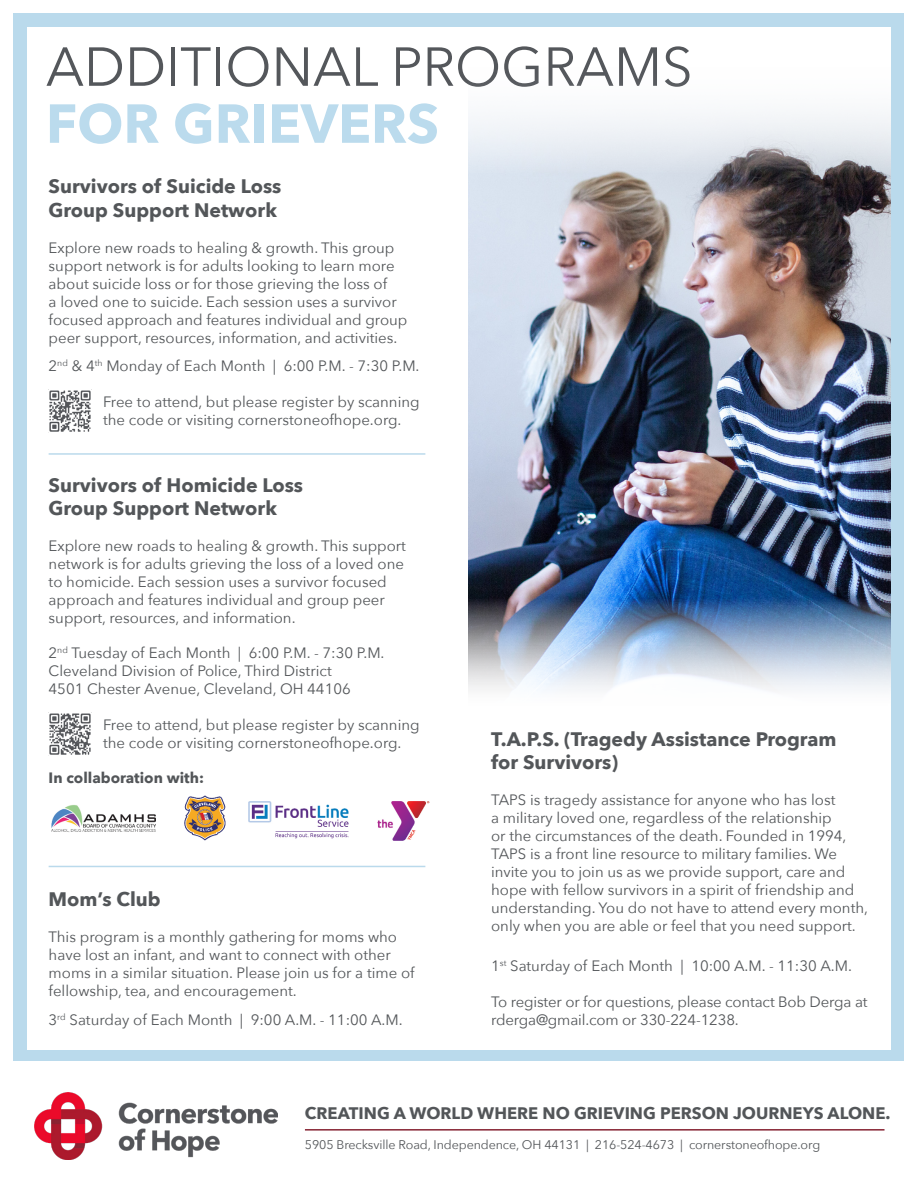
<style>
.page{position:relative;width:918px;height:1188px;background:#fff}
.page>*{position:absolute;margin:0;border:0;box-sizing:border-box;transform-origin:0 0}
.t1{font:54.3px/57px "Avenir Next";color:#54575b}
.t2{font:700 19.5px/23.4px "Avenir Next";color:#535659}
.t3{font:700 16.65px "Avenir Next";color:#535659}
.t4{font:15px/18px "Avenir Next";color:#535659}
.t5{font:700 15px "Avenir Next";color:#535659}
.t6{font:12.45px "Avenir Next";letter-spacing:-.01em;color:#535659}
.s1{font-weight:700;color:#bbdbed}
</style>
<div class="page">
<div style="left:14px;top:13px;width:890px;height:1048px;background:#badaec"></div>
<div style="left:27px;top:27px;width:864px;height:1023px;background:#fff"></div>
<img style="left:34px;top:1092px;width:243px;height:68px">
<hr style="left:305px;top:1129px;width:580px;height:2px;background:#862333">
<img style="left:49px;top:390px;width:42px;height:42px">
<img style="left:468px;top:113px;width:423px;height:577px">
<hr style="left:49px;top:453px;width:376px;height:2px;background:#badaec">
<hr style="left:49px;top:866px;width:376px;height:1px;background:#badaec">
<img style="left:49px;top:712px;width:43px;height:43px">
<img style="left:51px;top:795px;width:379px;height:46px">
<p class="t1" style="left:46px;top:36px;width:648px">ADDITIONAL PROGRAMS<br><span class="s1">FOR GRIEVERS</span></p>
<p class="t2" style="left:49px;top:175px;width:234px">Survivors of Suicide Loss<br>Group Support Network</p>
<p class="t4" style="left:49px;top:238px;width:360px">Explore new roads to healing &amp; growth. This group support network is for adults looking to learn more about suicide loss or for those grieving the loss of<br>a loved one to suicide. Each session uses a survivor focused approach and features individual and group peer support, resources, information, and activities.</p>
<p class="t4" style="left:49px;top:357px;width:372px">2<sup>nd</sup> &amp; 4<sup>th</sup> Monday of Each Month | 6:00 P.M. - 7:30 P.M.</p>
<p class="t4" style="left:103px;top:393px;width:318px">Free to attend, but please register by scanning the code or visiting cornerstoneofhope.org.</p>
<p class="t2" style="left:49px;top:473px;width:256px">Survivors of Homicide Loss<br>Group Support Network</p>
<p class="t4" style="left:49px;top:536px;width:359px">Explore new roads to healing &amp; growth. This support network is for adults grieving the loss of a loved one to homicide. Each session uses a survivor focused approach and features individual and group peer support, resources, and information.</p>
<p class="t4" style="left:49px;top:643px;width:337px">2<sup>nd</sup> Tuesday of Each Month | 6:00 P.M. - 7:30 P.M.</p>
<p class="t4" style="left:49px;top:661px;width:285px">Cleveland Division of Police, Third District</p>
<p class="t4" style="left:49px;top:679px;width:304px">4501 Chester Avenue, Cleveland, OH 44106</p>
<p class="t4" style="left:103px;top:715px;width:318px">Free to attend, but please register by scanning the code or visiting cornerstoneofhope.org.</p>
<p class="t5" style="left:49px;top:765px;width:157px">In collaboration with:</p>
<p class="t2" style="left:49px;top:887px;width:114px">Mom’s Club</p>
<p class="t4" style="left:49px;top:927px;width:368px">This program is a monthly gathering for moms who have lost an infant, and want to connect with other moms in a similar situation. Please join us for a time of fellowship, tea, and encouragement.</p>
<p class="t4" style="left:49px;top:1010px;width:356px">3<sup>rd</sup> Saturday of Each Month | 9:00 A.M. - 11:00 A.M.</p>
<p class="t2" style="left:491px;top:727px;width:347px">T.A.P.S. (Tragedy Assistance Program for Survivors)</p>
<p class="t4" style="left:491px;top:791px;width:378px">TAPS is tragedy assistance for anyone who has lost<br>a military loved one, regardless of the relationship<br>or the circumstances of the death. Founded in 1994, TAPS is a front line resource to military families. We invite you to join us as we provide support, care and hope with fellow survivors in a spirit of friendship and understanding. You do not have to attend every month, only when you are able or feel that you need support.</p>
<p class="t4" style="left:491px;top:956px;width:362px">1<sup>st</sup> Saturday of Each Month | 10:00 A.M. - 11:30 A.M.</p>
<p class="t4" style="left:491px;top:992px;width:378px">To register or for questions, please contact Bob Derga at</p>
<p class="t4" style="left:491px;top:1010px;width:249px">rderga@gmail.com or 330-224-1238.</p>
<p class="t3" style="left:305px;top:1098px;width:587px">CREATING A WORLD WHERE NO GRIEVING PERSON JOURNEYS ALONE.</p>
<p class="t6" style="left:305px;top:1134px;width:517px">5905 Brecksville Road, Independence, OH 44131 | 216-524-4673 | cornerstoneofhope.org</p>
</div>
